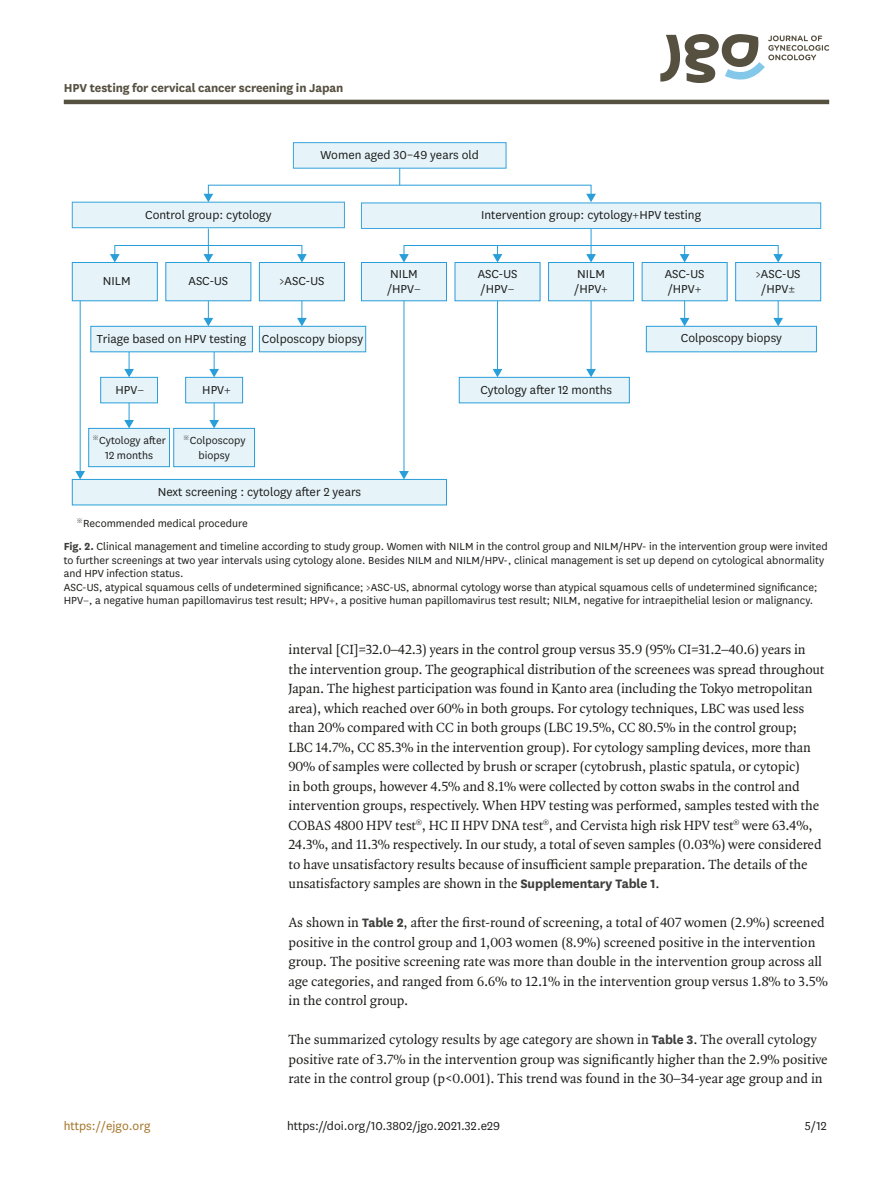
<style>
.page{position:relative;width:893px;height:1191px;background:#fff}
.page>*{position:absolute;margin:0;border:0;box-sizing:border-box;transform-origin:0 0}
.body_p_first{font:14.25px/19.5px "Quadraat OT";letter-spacing:-.005em;color:#1d1d1b}
.body_p{font:14.25px/19.5px "Quadraat OT";color:#1d1d1b}
.doi_running_footer{font:13.5px/15px "National";color:#1d1d1b}
.alt-title-type{font:700 13.5px "National";letter-spacing:-.01em;color:#565041}
.t1{font:13.5px "National";color:#a47225}
.fig_caption{font:12px/13.5px "National";color:#1d1d1b;text-align:center}
.s1{font-weight:700;color:#3d3d3c}
.s2{font-family:"National";font-weight:700;color:#3d3d3c}
</style>
<div class="page">
<hr style="left:64px;top:100px;width:765px;height:4px;background:#565041">
<svg style="left:660px;top:34px;width:169px;height:49px"></svg>
<svg style="left:399px;top:168px;width:1px;height:17px"></svg>
<svg style="left:203px;top:194px;width:10px;height:8px"></svg>
<svg style="left:586px;top:194px;width:10px;height:8px"></svg>
<div style="left:404px;top:245px;width:374px;height:11px;border:1px solid #299ed9"></div>
<svg style="left:399px;top:254px;width:10px;height:8px"></svg>
<svg style="left:773px;top:254px;width:10px;height:8px"></svg>
<svg style="left:680px;top:245px;width:9px;height:17px"></svg>
<svg style="left:586px;top:229px;width:10px;height:33px"></svg>
<div style="left:114px;top:245px;width:188px;height:11px;border:1px solid #299ed9"></div>
<svg style="left:110px;top:254px;width:10px;height:8px"></svg>
<svg style="left:297px;top:254px;width:10px;height:8px"></svg>
<svg style="left:203px;top:228px;width:10px;height:34px"></svg>
<svg style="left:203px;top:301px;width:10px;height:25px"></svg>
<svg style="left:297px;top:301px;width:10px;height:25px"></svg>
<hr style="left:404px;top:301px;width:1px;height:171px;background:#299ed9">
<svg style="left:399px;top:471px;width:10px;height:8px"></svg>
<hr style="left:497px;top:301px;width:1px;height:69px;background:#299ed9">
<svg style="left:493px;top:369px;width:9px;height:8px"></svg>
<hr style="left:591px;top:301px;width:1px;height:69px;background:#299ed9">
<svg style="left:586px;top:369px;width:10px;height:8px"></svg>
<svg style="left:680px;top:301px;width:9px;height:25px"></svg>
<svg style="left:773px;top:301px;width:10px;height:25px"></svg>
<hr style="left:80px;top:301px;width:1px;height:171px;background:#299ed9">
<svg style="left:75px;top:471px;width:10px;height:8px"></svg>
<svg style="left:493px;top:245px;width:9px;height:17px"></svg>
<div style="left:72px;top:262px;width:85px;height:39px;background:#e6f4fa"></div>
<div style="left:72px;top:262px;width:86px;height:39px;border:1px solid #299ed9"></div>
<div style="left:166px;top:262px;width:85px;height:39px;background:#e6f4fa"></div>
<div style="left:165px;top:262px;width:86px;height:39px;border:1px solid #299ed9"></div>
<div style="left:259px;top:262px;width:85px;height:39px;background:#e6f4fa"></div>
<div style="left:259px;top:262px;width:86px;height:39px;border:1px solid #299ed9"></div>
<div style="left:361px;top:262px;width:85px;height:39px;background:#e6f4fa"></div>
<div style="left:361px;top:262px;width:86px;height:39px;border:1px solid #299ed9"></div>
<div style="left:455px;top:262px;width:85px;height:39px;background:#e6f4fa"></div>
<div style="left:455px;top:262px;width:85px;height:39px;border:1px solid #299ed9"></div>
<div style="left:549px;top:262px;width:85px;height:39px;background:#e6f4fa"></div>
<div style="left:548px;top:262px;width:86px;height:39px;border:1px solid #299ed9"></div>
<div style="left:642px;top:262px;width:85px;height:39px;background:#e6f4fa"></div>
<div style="left:642px;top:262px;width:85px;height:39px;border:1px solid #299ed9"></div>
<div style="left:736px;top:262px;width:85px;height:39px;background:#e6f4fa"></div>
<div style="left:735px;top:262px;width:86px;height:39px;border:1px solid #299ed9"></div>
<div style="left:293px;top:142px;width:213px;height:26px;border:1px solid #299ed9"></div>
<div style="left:293px;top:143px;width:213px;height:25px;background:#e6f4fa"></div>
<div style="left:72px;top:202px;width:272px;height:26px;background:#e6f4fa"></div>
<div style="left:361px;top:203px;width:460px;height:26px;border:1px solid #299ed9"></div>
<div style="left:361px;top:203px;width:460px;height:25px;background:#e6f4fa"></div>
<div style="left:91px;top:326px;width:161px;height:26px;background:#e6f4fa"></div>
<div style="left:90px;top:326px;width:163px;height:26px;border:1px solid #299ed9"></div>
<div style="left:259px;top:326px;width:107px;height:26px;background:#e6f4fa"></div>
<div style="left:259px;top:326px;width:107px;height:26px;border:1px solid #299ed9"></div>
<svg style="left:124px;top:352px;width:10px;height:25px"></svg>
<svg style="left:124px;top:403px;width:10px;height:25px"></svg>
<svg style="left:209px;top:352px;width:10px;height:25px"></svg>
<svg style="left:209px;top:403px;width:10px;height:25px"></svg>
<div style="left:101px;top:377px;width:56px;height:26px;background:#e6f4fa"></div>
<div style="left:100px;top:377px;width:58px;height:26px;border:1px solid #299ed9"></div>
<div style="left:186px;top:377px;width:57px;height:26px;background:#e6f4fa"></div>
<div style="left:185px;top:377px;width:58px;height:26px;border:1px solid #299ed9"></div>
<div style="left:89px;top:428px;width:80px;height:39px;background:#e6f4fa"></div>
<div style="left:88px;top:428px;width:82px;height:39px;border:1px solid #299ed9"></div>
<div style="left:174px;top:428px;width:81px;height:39px;background:#e6f4fa"></div>
<div style="left:173px;top:428px;width:82px;height:39px;border:1px solid #299ed9"></div>
<div style="left:72px;top:479px;width:374px;height:26px;background:#e6f4fa"></div>
<div style="left:72px;top:479px;width:375px;height:26px;border:1px solid #299ed9"></div>
<div style="left:459px;top:377px;width:170px;height:26px;background:#e6f4fa"></div>
<div style="left:459px;top:377px;width:171px;height:26px;border:1px solid #299ed9"></div>
<div style="left:646px;top:326px;width:170px;height:26px;background:#e6f4fa"></div>
<div style="left:646px;top:326px;width:171px;height:26px;border:1px solid #299ed9"></div>
<p class="alt-title-type" style="left:64px;top:78px;width:281px">HPV testing for cervical cancer screening in Japan</p>
<p class="doi_running_footer" style="left:320px;top:147px;width:160px">Women aged 30–49 years old</p>
<p class="doi_running_footer" style="left:145px;top:206px;width:128px">Control group: cytology</p>
<p class="doi_running_footer" style="left:481px;top:207px;width:222px">Intervention group: cytology+HPV testing</p>
<p class="doi_running_footer" style="left:103px;top:273px;width:29px">NILM</p>
<p class="doi_running_footer" style="left:189px;top:273px;width:41px">ASC-US</p>
<p class="doi_running_footer" style="left:280px;top:273px;width:46px">&gt;ASC-US</p>
<p class="doi_running_footer" style="left:387px;top:265px;width:35px">NILM /HPV−</p>
<p class="doi_running_footer" style="left:478px;top:265px;width:41px">ASC-US /HPV−</p>
<p class="doi_running_footer" style="left:574px;top:265px;width:35px">NILM /HPV+</p>
<p class="doi_running_footer" style="left:665px;top:265px;width:41px">ASC-US /HPV+</p>
<p class="doi_running_footer" style="left:756px;top:265px;width:46px;text-align:center">&gt;ASC-US /HPV±</p>
<p class="doi_running_footer" style="left:97px;top:330px;width:268px">Triage based on HPV testing Colposcopy biopsy</p>
<p class="doi_running_footer" style="left:115px;top:381px;width:30px">HPV−</p>
<p class="doi_running_footer" style="left:202px;top:381px;width:30px">HPV+</p>
<p class="fig_caption" style="left:92px;top:432px;width:75px;line-height:15px"><sup>※</sup>Cytology after<br>12 months</p>
<p class="fig_caption" style="left:183px;top:432px;width:64px;line-height:15px"><sup>※</sup>Colposcopy biopsy</p>
<p class="doi_running_footer" style="left:158px;top:483px;width:205px">Next screening : cytology after 2 years</p>
<p class="doi_running_footer" style="left:480px;top:381px;width:133px">Cytology after 12 months</p>
<p class="doi_running_footer" style="left:681px;top:329px;width:103px">Colposcopy biopsy</p>
<p class="fig_caption" style="left:76px;top:516px;width:173px"><sup>※</sup>Recommended medical procedure</p>
<p class="fig_caption" style="left:64px;top:539px;width:765px;text-align:left"><span class="s1">Fig. 2.</span> Clinical management and timeline according to study group. Women with NILM in the control group and NILM/HPV- in the intervention group were invited to further screenings at two year intervals using cytology alone. Besides NILM and NILM/HPV-, clinical management is set up depend on cytological abnormality and HPV infection status.<br>ASC-US, atypical squamous cells of undetermined significance; &gt;ASC-US, abnormal cytology worse than atypical squamous cells of undetermined significance; HPV−, a negative human papillomavirus test result; HPV+, a positive human papillomavirus test result; NILM, negative for intraepithelial lesion or malignancy.</p>
<p class="body_p_first" style="left:289px;top:640px;width:537px">interval [CI]=32.0–42.3) years in the control group versus 35.9 (95% CI=31.2–40.6) years in the intervention group. The geographical distribution of the screenees was spread throughout Japan. The highest participation was found in Kanto area (including the Tokyo metropolitan area), which reached over 60% in both groups. For cytology techniques, LBC was used less than 20% compared with CC in both groups (LBC 19.5%, CC 80.5% in the control group; LBC 14.7%, CC 85.3% in the intervention group). For cytology sampling devices, more than 90% of samples were collected by brush or scraper (cytobrush, plastic spatula, or cytopic)<br>in both groups, however 4.5% and 8.1% were collected by cotton swabs in the control and intervention groups, respectively. When HPV testing was performed, samples tested with the COBAS 4800 HPV test<sup>®</sup>, HC II HPV DNA test<sup>®</sup>, and Cervista high risk HPV test<sup>®</sup> were 63.4%, 24.3%, and 11.3% respectively. In our study, a total of seven samples (0.03%) were considered to have unsatisfactory results because of insufficient sample preparation. The details of the unsatisfactory samples are shown in the <span class="s2">Supplementary Table 1</span>.</p>
<p class="body_p" style="left:289px;top:913px;width:541px">As shown in <span class="s2">Table 2</span>, after the first-round of screening, a total of 407 women (2.9%) screened positive in the control group and 1,003 women (8.9%) screened positive in the intervention group. The positive screening rate was more than double in the intervention group across all age categories, and ranged from 6.6% to 12.1% in the intervention group versus 1.8% to 3.5% in the control group.</p>
<p class="body_p" style="left:289px;top:1030px;width:541px">The summarized cytology results by age category are shown in <span class="s2">Table 3</span>. The overall cytology positive rate of 3.7% in the intervention group was significantly higher than the 2.9% positive rate in the control group (p&lt;0.001). This trend was found in the 30–34-year age group and in</p>
<p class="t1" style="left:64px;top:1116px;width:88px">https://ejgo.org</p>
<p class="doi_running_footer" style="left:287px;top:1117px;width:214px">https://doi.org/10.3802/jgo.2021.32.e29</p>
<p class="doi_running_footer" style="left:805px;top:1117px;width:23px">5/12</p>
</div>
